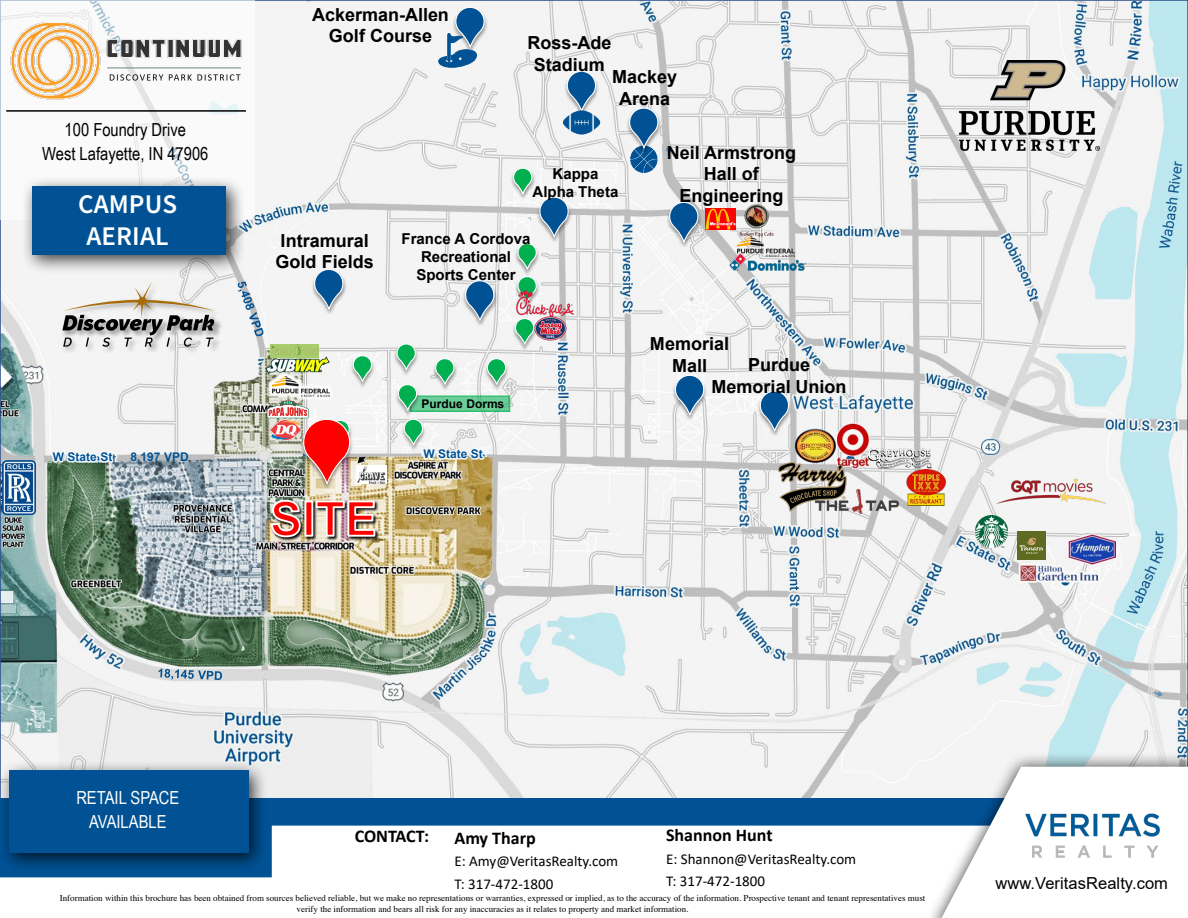
<style>
.page{position:relative;width:1188px;height:918px;background:#fff}
.page>*{position:absolute;margin:0;border:0;box-sizing:border-box;transform-origin:0 0}
.t1{font:27px/32.4px "Source Sans Variable";letter-spacing:.005em;color:#fff;text-align:center}
.t2{font:700 18px/21.6px "Arial";color:#000;text-align:center}
.t3{font:18px/24px "Arial Narrow";color:#000;text-align:center}
.t4{font:700 18px "Calibri";color:#000}
.t5{font:18px/24px "Arial Narrow";color:#fff;text-align:center}
.t6{font:16.5px "Arial";letter-spacing:.005em;color:#000}
.t7{font:15px/22.5px "Calibri";color:#000}
.t8{font:700 15px/18px "Arial";color:#000;text-align:center}
.t9{font:700 12px "Arial";color:#005295}
.t10{font:700 12px "Arial";color:#000}
.t11{font:9px/10.8px "Times";color:#000;text-align:center}
</style>
<div class="page">
<img style="left:3px;top:3px;width:1182px;height:796px">
<img style="left:562px;top:69px;width:1px;height:51px">
<svg style="left:563px;top:68px;width:38px;height:66px"></svg>
<img style="left:624px;top:106px;width:39px;height:51px">
<svg style="left:627px;top:105px;width:32px;height:68px"></svg>
<img style="left:960px;top:60px;width:139px;height:91px">
<img style="left:309px;top:267px;width:39px;height:51px">
<svg style="left:312px;top:266px;width:32px;height:46px"></svg>
<img style="left:2px;top:460px;width:34px;height:55px">
<img style="left:58px;top:277px;width:167px;height:79px">
<svg style="left:62px;top:282px;width:153px;height:65px"></svg>
<img style="left:269px;top:498px;width:112px;height:45px">
<img style="left:270px;top:499px;width:106px;height:39px">
<img style="left:486px;top:5px;width:3px;height:51px">
<svg style="left:438px;top:4px;width:48px;height:64px"></svg>
<img style="left:664px;top:200px;width:39px;height:51px">
<svg style="left:667px;top:199px;width:32px;height:46px"></svg>
<img style="left:778px;top:459px;width:70px;height:55px">
<img style="left:670px;top:373px;width:39px;height:51px">
<svg style="left:673px;top:372px;width:32px;height:46px"></svg>
<img style="left:755px;top:389px;width:39px;height:51px">
<svg style="left:757px;top:388px;width:33px;height:46px"></svg>
<img style="left:460px;top:279px;width:39px;height:50px">
<svg style="left:463px;top:278px;width:32px;height:45px"></svg>
<img style="left:813px;top:489px;width:87px;height:32px">
<img style="left:793px;top:428px;width:45px;height:36px">
<img style="left:906px;top:469px;width:40px;height:37px">
<img style="left:869px;top:467px;width:63px;height:2px">
<img style="left:869px;top:449px;width:63px;height:18px">
<img style="left:997px;top:477px;width:109px;height:36px">
<img style="left:570px;top:195px;width:3px;height:51px">
<img style="left:356px;top:466px;width:31px;height:18px">
<img style="left:399px;top:417px;width:29px;height:37px">
<img style="left:348px;top:354px;width:29px;height:36px">
<svg style="left:351px;top:353px;width:22px;height:31px"></svg>
<img style="left:392px;top:342px;width:29px;height:37px">
<svg style="left:395px;top:341px;width:21px;height:32px"></svg>
<img style="left:430px;top:356px;width:29px;height:37px">
<svg style="left:433px;top:356px;width:22px;height:31px"></svg>
<img style="left:482px;top:356px;width:29px;height:37px">
<svg style="left:485px;top:356px;width:22px;height:31px"></svg>
<img style="left:513px;top:305px;width:4px;height:6px">
<img style="left:508px;top:166px;width:3px;height:37px">
<svg style="left:511px;top:166px;width:59px;height:139px"></svg>
<img style="left:299px;top:417px;width:56px;height:75px">
<div style="left:410px;top:396px;width:100px;height:15px;background:#6bcd98"></div>
<div style="left:410px;top:395px;width:100px;height:17px;border:2px solid #00b050"></div>
<img style="left:393px;top:382px;width:3px;height:37px">
<svg style="left:396px;top:382px;width:28px;height:66px"></svg>
<img style="left:265px;top:357px;width:64px;height:20px">
<img style="left:266px;top:371px;width:70px;height:31px">
<img style="left:272px;top:377px;width:57px;height:19px">
<img style="left:267px;top:401px;width:85px;height:85px">
<img style="left:269px;top:419px;width:33px;height:23px">
<img style="left:270px;top:344px;width:49px;height:14px">
<img style="left:510px;top:316px;width:29px;height:37px">
<svg style="left:513px;top:316px;width:22px;height:31px"></svg>
<img style="left:517px;top:291px;width:57px;height:26px">
<img style="left:534px;top:317px;width:33px;height:24px">
<img style="left:705px;top:208px;width:31px;height:22px">
<img style="left:737px;top:237px;width:57px;height:16px">
<img style="left:737px;top:201px;width:40px;height:40px">
<img style="left:730px;top:253px;width:75px;height:17px">
<svg style="left:238px;top:282px;width:25px;height:54px"></svg>
<svg style="left:158px;top:669px;width:64px;height:11px"></svg>
<img style="left:414px;top:440px;width:78px;height:30px">
<img style="left:43px;top:443px;width:79px;height:30px">
<img style="left:976px;top:515px;width:32px;height:33px">
<img style="left:1018px;top:531px;width:28px;height:29px">
<div style="left:0;top:799px;width:1188px;height:82px;background:#005295"></div>
<div style="left:0;top:826px;width:924px;height:55px;background:#fff"></div>
<div style="left:0;top:760px;width:269px;height:113px;background:#000;opacity:.75"></div>
<div style="left:9px;top:771px;width:239px;height:82px;background:#005295"></div>
<div style="left:924px;top:751px;width:264px;height:167px;background:#000;opacity:.75"></div>
<svg style="left:941px;top:767px;width:247px;height:151px"></svg>
<div style="left:0;top:0;width:254px;height:219px;background:#fff"></div>
<div style="left:21px;top:176px;width:225px;height:99px;background:#000;opacity:.75"></div>
<div style="left:32px;top:187px;width:193px;height:68px;background:#005295"></div>
<img style="left:1020px;top:807px;width:145px;height:56px">
<img style="left:0;top:5px;width:242px;height:105px">
<hr style="left:6px;top:110px;width:240px;height:2px;background:#000">
<h2 class="t3" style="left:42px;top:117px;width:168px">100 Foundry Drive<br>West Lafayette, IN 47906</h2>
<h1 class="t1" style="left:78px;top:188px;width:100px">CAMPUS<br>AERIAL</h1>
<h2 class="t2" style="left:312px;top:4px;width:138px">Ackerman-Allen<br>Golf Course</h2>
<h2 class="t2" style="left:527px;top:32px;width:85px">Ross-Ade<br>Stadium</h2>
<h2 class="t2" style="left:612px;top:66px;width:66px">Mackey<br>Arena</h2>
<h3 class="t8" style="left:533px;top:165px;width:87px">Kappa<br>Alpha Theta</h3>
<h2 class="t2" style="left:667px;top:142px;width:131px">Neil Armstrong<br>Hall of<br>Engineering</h2>
<h2 class="t2" style="left:276px;top:230px;width:100px;text-align:left">Intramural<br>Gold Fields</h2>
<h3 class="t8" style="left:401px;top:230px;width:130px">France A Cordova<br>Recreational<br>Sports Center</h3>
<h3 class="t10" style="left:422px;top:395px;width:84px">Purdue Dorms</h3>
<h2 class="t2" style="left:650px;top:333px;width:81px">Memorial<br>Mall</h2>
<h2 class="t2" style="left:712px;top:354px;width:136px">Purdue<br>Memorial Union</h2>
<h3 class="t9" style="left:53px;top:448px;width:61px">W State St</h3>
<h3 class="t9" style="left:131px;top:448px;width:60px">8,197 VPD</h3>
<h3 class="t9" style="left:423px;top:445px;width:61px">W State St</h3>
<h2 class="t5" style="left:76px;top:785px;width:105px">RETAIL SPACE<br>AVAILABLE</h2>
<h2 class="t4" style="left:355px;top:824px;width:76px">CONTACT:</h2>
<h2 class="t4" style="left:454px;top:825px;width:83px">Amy Tharp</h2>
<h3 class="t7" style="left:454px;top:850px;width:165px">E: Amy@VeritasRealty.com<br>T: 317-472-1800</h3>
<h2 class="t4" style="left:666px;top:823px;width:108px">Shannon Hunt</h2>
<h3 class="t7" style="left:666px;top:847px;width:192px">E: Shannon@VeritasRealty.com<br>T: 317-472-1800</h3>
<p class="t11" style="left:60px;top:892px;width:867px">Information within this brochure has been obtained from sources believed reliable, but we make no representations or warranties, expressed or implied, as to the accuracy of the information. Prospective tenant and tenant representatives must verify the information and bears all risk for any inaccuracies as it relates to property and market information.</p>
<h3 class="t6" style="left:996px;top:871px;width:174px">www.VeritasRealty.com</h3>
</div>
